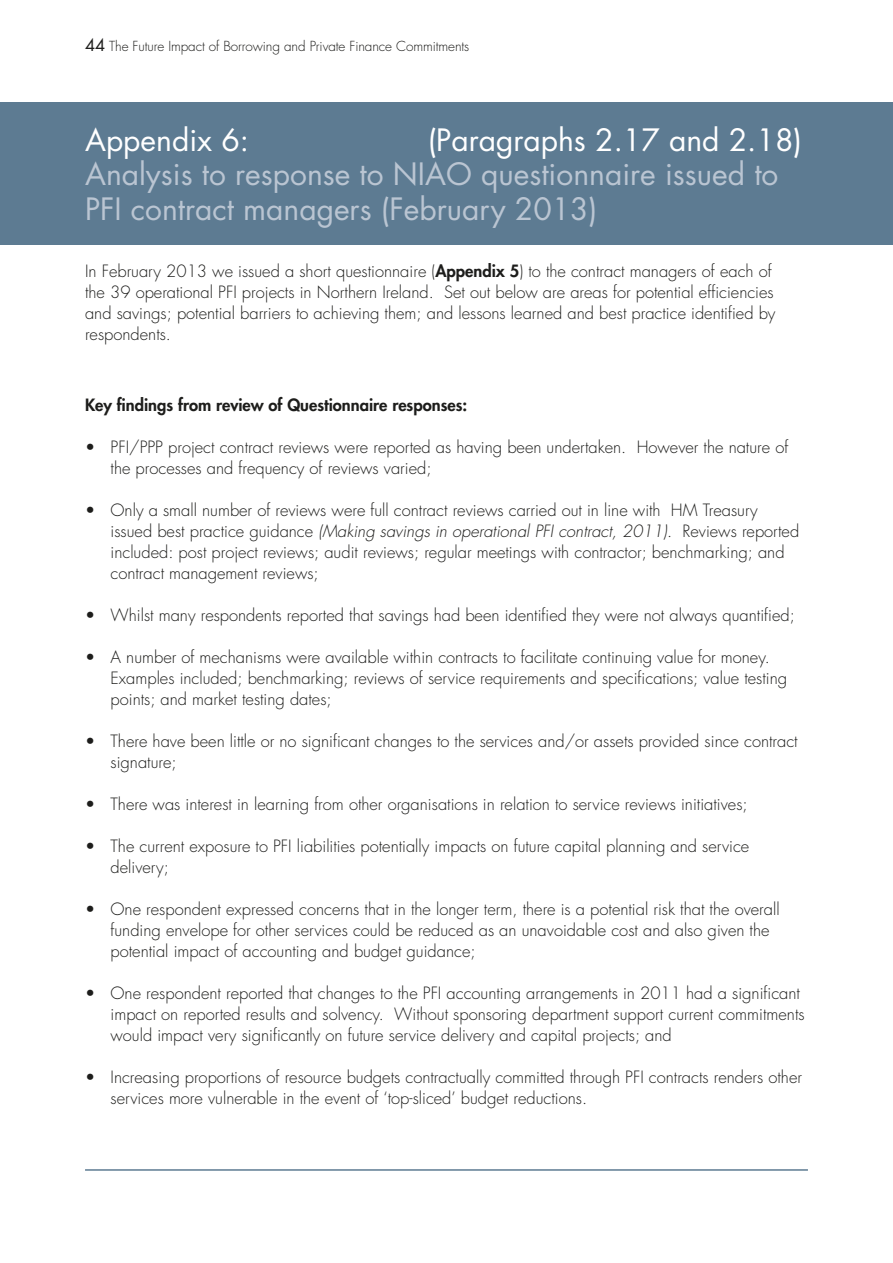
<style>
.page{position:relative;width:893px;height:1263px;background:#fff}
.page>*{position:absolute;margin:0;border:0;box-sizing:border-box;transform-origin:0 0}
.t1{font:30px/34.5px "Futura";color:#bac5d2}
.t2{font:30px "Futura";color:#fff}
.Body_copy{font:300 16.5px/21px "Futura";color:#1d1d1b}
._2__secondary_heads{font:800 16.5px "Futura";color:#1d1d1b}
.Top_strip_text_left{font:300 13.5px "Futura";letter-spacing:-.005em;color:#1d1d1b}
.s1{font-weight:400;font-size:16.5px}
.s2{font-weight:800}
.s3{font-style:italic}
</style>
<div class="page">
<div style="left:0;top:102px;width:893px;height:142px;background:#5d7b92"></div>
<hr style="left:85px;top:1169px;width:723px;height:2px;background:#5d7b92">
<p class="Top_strip_text_left" style="left:85px;top:38px;width:386px"><span class="s1">44</span> The Future Impact of Borrowing and Private Finance Commitments</p>
<h1 class="t2" style="left:85px;top:121px;width:166px">Appendix 6:</h1>
<h1 class="t2" style="left:428px;top:121px;width:376px">(Paragraphs 2.17 and 2.18)</h1>
<h1 class="t1" style="left:85px;top:157px;width:695px">Analysis to response to NIAO questionnaire issued to<br>PFI contract managers (February 2013)</h1>
<p class="Body_copy" style="left:85px;top:261px;width:692px">In February 2013 we issued a short questionnaire (<span class="s2">Appendix 5</span>) to the contract managers of each of the 39 operational PFI projects in Northern Ireland. Set out below are areas for potential efficiencies and savings; potential barriers to achieving them; and lessons learned and best practice identified by respondents.</p>
<p class="_2__secondary_heads" style="left:85px;top:394px;width:384px">Key findings from review of Questionnaire responses:</p>
<p class="Body_copy" style="left:111px;top:437px;width:679px;text-indent:-26px">• PFI/PPP project contract reviews were reported as having been undertaken. However the nature of the processes and frequency of reviews varied;</p>
<p class="Body_copy" style="left:111px;top:500px;width:690px;text-indent:-26px">• Only a small number of reviews were full contract reviews carried out in line with HM Treasury issued best practice guidance <span class="s3">(Making savings in operational PFI contract, 2011)</span>. Reviews reported included: post project reviews; audit reviews; regular meetings with contractor; benchmarking; and contract management reviews;</p>
<p class="Body_copy" style="left:85px;top:605px;width:711px">• Whilst many respondents reported that savings had been identified they were not always quantified;</p>
<p class="Body_copy" style="left:111px;top:647px;width:678px;text-indent:-26px">• A number of mechanisms were available within contracts to facilitate continuing value for money.<br>Examples included; benchmarking; reviews of service requirements and specifications; value testing points; and market testing dates;</p>
<p class="Body_copy" style="left:111px;top:731px;width:689px;text-indent:-26px">• There have been little or no significant changes to the services and/or assets provided since contract signature;</p>
<p class="Body_copy" style="left:85px;top:794px;width:664px">• There was interest in learning from other organisations in relation to service reviews initiatives;</p>
<p class="Body_copy" style="left:111px;top:836px;width:640px;text-indent:-26px">• The current exposure to PFI liabilities potentially impacts on future capital planning and service delivery;</p>
<p class="Body_copy" style="left:111px;top:899px;width:671px;text-indent:-26px">• One respondent expressed concerns that in the longer term, there is a potential risk that the overall funding envelope for other services could be reduced as an unavoidable cost and also given the potential impact of accounting and budget guidance;</p>
<p class="Body_copy" style="left:111px;top:983px;width:696px;text-indent:-26px">• One respondent reported that changes to the PFI accounting arrangements in 2011 had a significant impact on reported results and solvency. Without sponsoring department support current commitments would impact very significantly on future service delivery and capital projects; and</p>
<p class="Body_copy" style="left:111px;top:1067px;width:693px;text-indent:-26px">• Increasing proportions of resource budgets contractually committed through PFI contracts renders other services more vulnerable in the event of ‘top-sliced’ budget reductions.</p>
</div>
